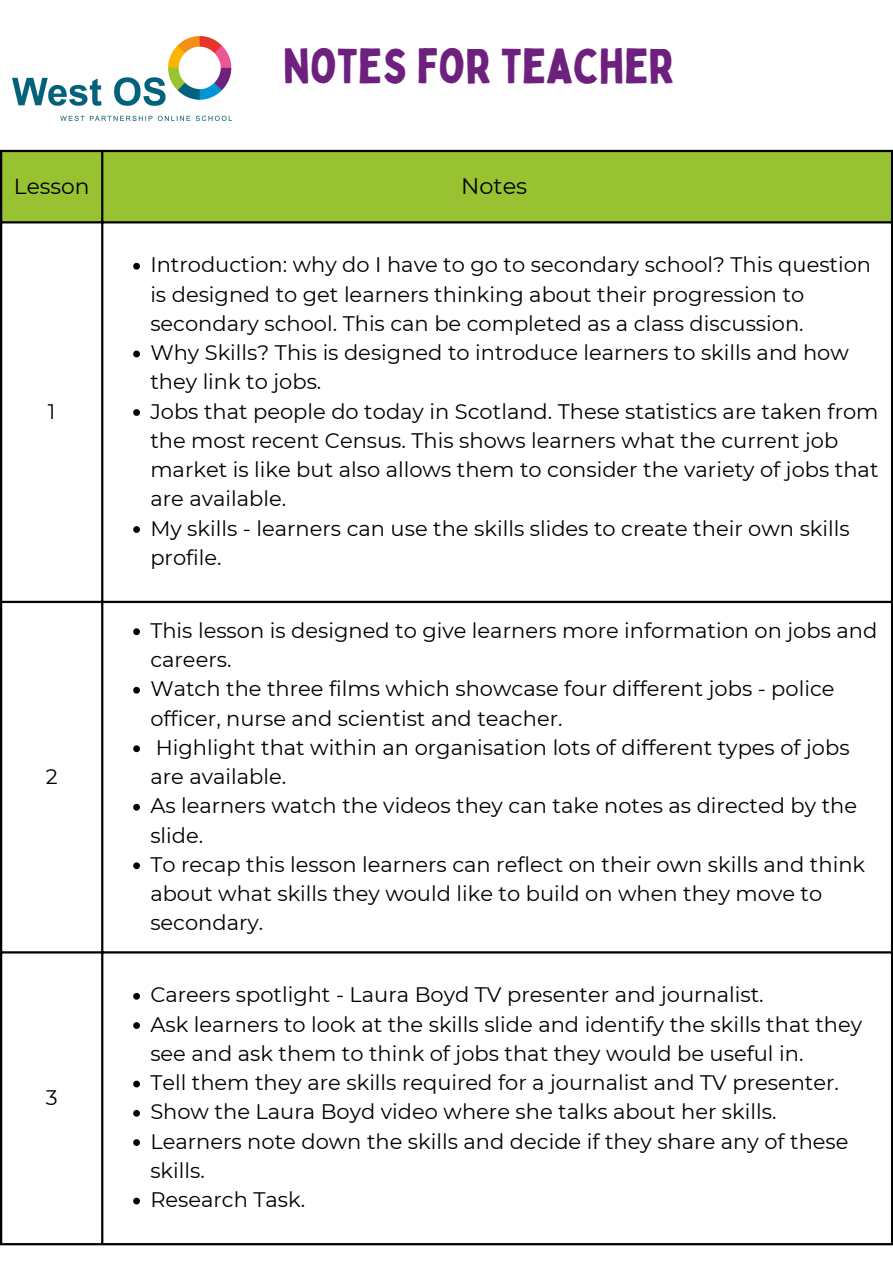
<style>
.page{position:relative;width:893px;height:1263px;background:#fff}
.page>*{position:absolute;margin:0;border:0;box-sizing:border-box;transform-origin:0 0}
.t1{font:48.15px "Bobby Jones";color:#6d207e}
.t2{font:22.5px "Montserrat";color:#000}
.t3{font:21.75px "Montserrat";color:#000}
.t4{font:21px/29.2px "Montserrat";color:#000}
</style>
<div class="page">
<div style="left:2px;top:152px;width:889px;height:69px;background:#98c231"></div>
<svg style="left:133px;top:263px;width:7px;height:7px"></svg>
<svg style="left:133px;top:351px;width:7px;height:6px"></svg>
<svg style="left:133px;top:409px;width:7px;height:7px"></svg>
<svg style="left:133px;top:526px;width:7px;height:7px"></svg>
<svg style="left:133px;top:628px;width:7px;height:7px"></svg>
<svg style="left:133px;top:687px;width:7px;height:7px"></svg>
<svg style="left:133px;top:745px;width:7px;height:7px"></svg>
<svg style="left:133px;top:804px;width:7px;height:7px"></svg>
<svg style="left:133px;top:862px;width:7px;height:7px"></svg>
<svg style="left:133px;top:993px;width:7px;height:7px"></svg>
<svg style="left:133px;top:1022px;width:7px;height:7px"></svg>
<svg style="left:133px;top:1081px;width:7px;height:6px"></svg>
<svg style="left:133px;top:1110px;width:7px;height:7px"></svg>
<svg style="left:133px;top:1139px;width:7px;height:7px"></svg>
<svg style="left:133px;top:1198px;width:7px;height:6px"></svg>
<hr style="left:0;top:152px;width:2px;height:1091px;background:#000">
<hr style="left:101px;top:152px;width:2px;height:1091px;background:#000">
<hr style="left:891px;top:152px;width:2px;height:1091px;background:#000">
<hr style="left:0;top:150px;width:893px;height:2px;background:#000">
<hr style="left:0;top:221px;width:893px;height:2px;background:#000">
<hr style="left:0;top:601px;width:893px;height:2px;background:#000">
<hr style="left:0;top:951px;width:893px;height:2px;background:#000">
<hr style="left:0;top:1243px;width:893px;height:2px;background:#000">
<img style="left:12px;top:36px;width:219px;height:84px">
<h1 class="t1" style="left:283px;top:35px;width:393px">NOTES FOR TEACHER</h1>
<p class="t3" style="left:14px;top:173px;width:77px">Lesson</p>
<p class="t2" style="left:461px;top:172px;width:68px">Notes</p>
<p class="t4" style="left:48px;top:396px;width:9px">1</p>
<p class="t4" style="left:46px;top:762px;width:13px">2</p>
<p class="t4" style="left:46px;top:1083px;width:13px">3</p>
<p class="t4" style="left:150px;top:250px;width:730px">Introduction: why do I have to go to secondary school? This question is designed to get learners thinking about their progression to secondary school. This can be completed as a class discussion.<br>Why Skills? This is designed to introduce learners to skills and how they link to jobs.<br>Jobs that people do today in Scotland. These statistics are taken from the most recent Census. This shows learners what the current job market is like but also allows them to consider the variety of jobs that are available.<br>My skills - learners can use the skills slides to create their own skills profile.</p>
<p class="t4" style="left:150px;top:616px;width:728px">This lesson is designed to give learners more information on jobs and careers.<br>Watch the three films which showcase four different jobs - police officer, nurse and scientist and teacher.<br>Highlight that within an organisation lots of different types of jobs are available.<br>As learners watch the videos they can take notes as directed by the slide.<br>To recap this lesson learners can reflect on their own skills and think about what skills they would like to build on when they move to secondary.</p>
<p class="t4" style="left:150px;top:980px;width:713px">Careers spotlight - Laura Boyd TV presenter and journalist.<br>Ask learners to look at the skills slide and identify the skills that they see and ask them to think of jobs that they would be useful in.<br>Tell them they are skills required for a journalist and TV presenter.<br>Show the Laura Boyd video where she talks about her skills.<br>Learners note down the skills and decide if they share any of these skills.<br>Research Task.</p>
</div>
